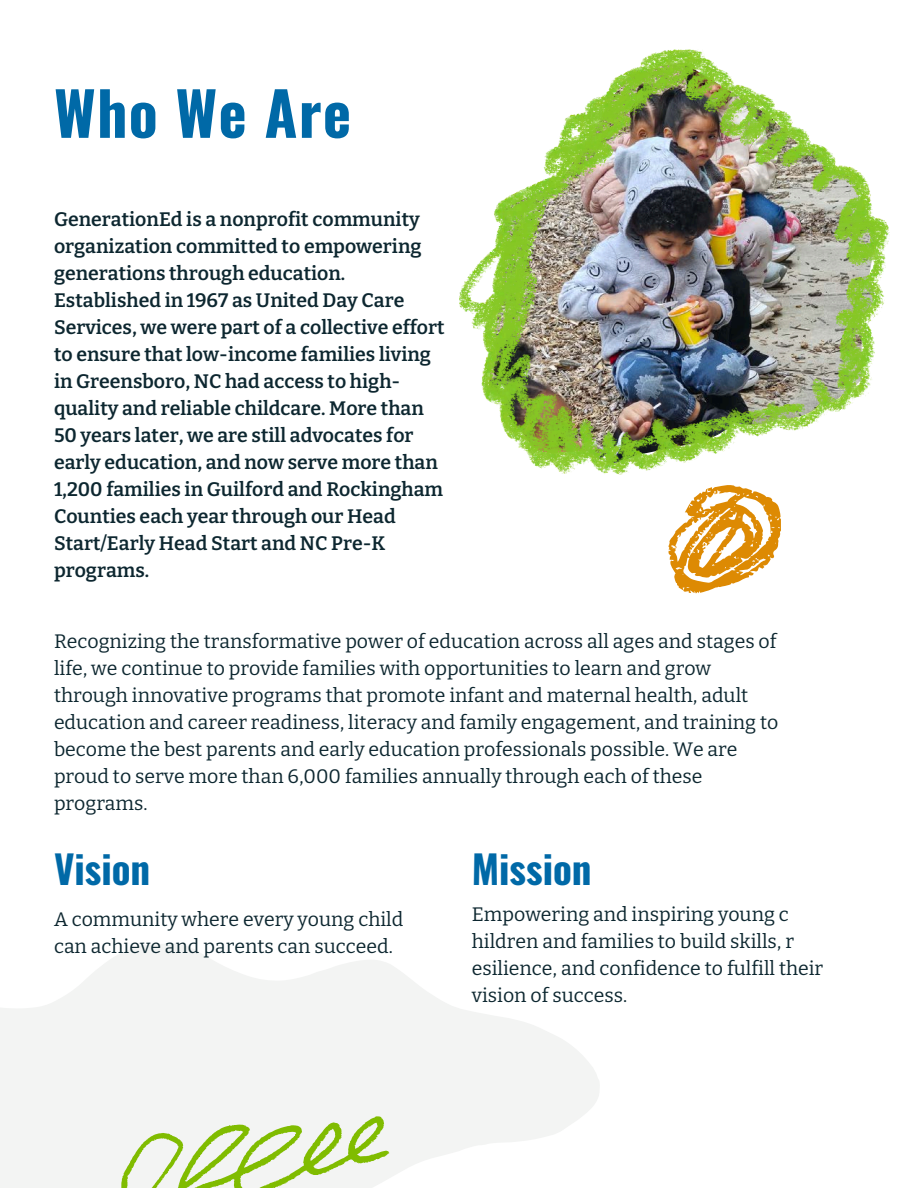
<style>
.page{position:relative;width:918px;height:1188px;background:#fff}
.page>*{position:absolute;margin:0;border:0;box-sizing:border-box;transform-origin:0 0}
.t1{font:700 60px "Oswald";letter-spacing:.02em;color:#0069a7}
.t2{font:700 39px "Oswald";color:#0069a7}
.t3{font:19.5px/27px "Bitter";color:#0d2730}
.t4{font:600 19.5px/27px "Bitter";color:#0d2730}
</style>
<div class="page">
<svg style="left:0;top:944px;width:600px;height:244px;fill:#f3f4f3"></svg>
<svg style="left:110px;top:1116px;width:279px;height:72px"></svg>
<svg style="left:668px;top:485px;width:113px;height:109px"></svg>
<img style="left:459px;top:50px;width:430px;height:424px">
<h3 class="t1" style="left:54px;top:66px;width:299px">Who We Are</h3>
<p class="t4" style="left:54px;top:206px;width:392px">GenerationEd is a nonprofit community organization committed to empowering generations through education.<br>Established in 1967 as United Day Care Services, we were part of a collective effort to ensure that low-income families living in Greensboro, NC had access to high&shy;quality and reliable childcare. More than 50 years later, we are still advocates for early education, and now serve more than 1,200 families in Guilford and Rockingham Counties each year through our Head Start/Early Head Start and NC Pre-K programs.</p>
<p class="t3" style="left:54px;top:628px;width:726px">Recognizing the transformative power of education across all ages and stages of life, we continue to provide families with opportunities to learn and grow through innovative programs that promote infant and maternal health, adult education and career readiness, literacy and family engagement, and training to become the best parents and early education professionals possible. We are proud to serve more than 6,000 families annually through each of these programs.</p>
<p class="t2" style="left:472px;top:838px;width:121px">Mission</p>
<p class="t3" style="left:472px;top:901px;width:353px">Empowering and inspiring young c hildren and families to build skills, r esilience, and confidence to fulfill their vision of success.</p>
<h2 class="t2" style="left:54px;top:838px;width:98px">Vision</h2>
<h2 class="t3" style="left:54px;top:906px;width:351px">A community where every young child can achieve and parents can succeed.</h2>
</div>
